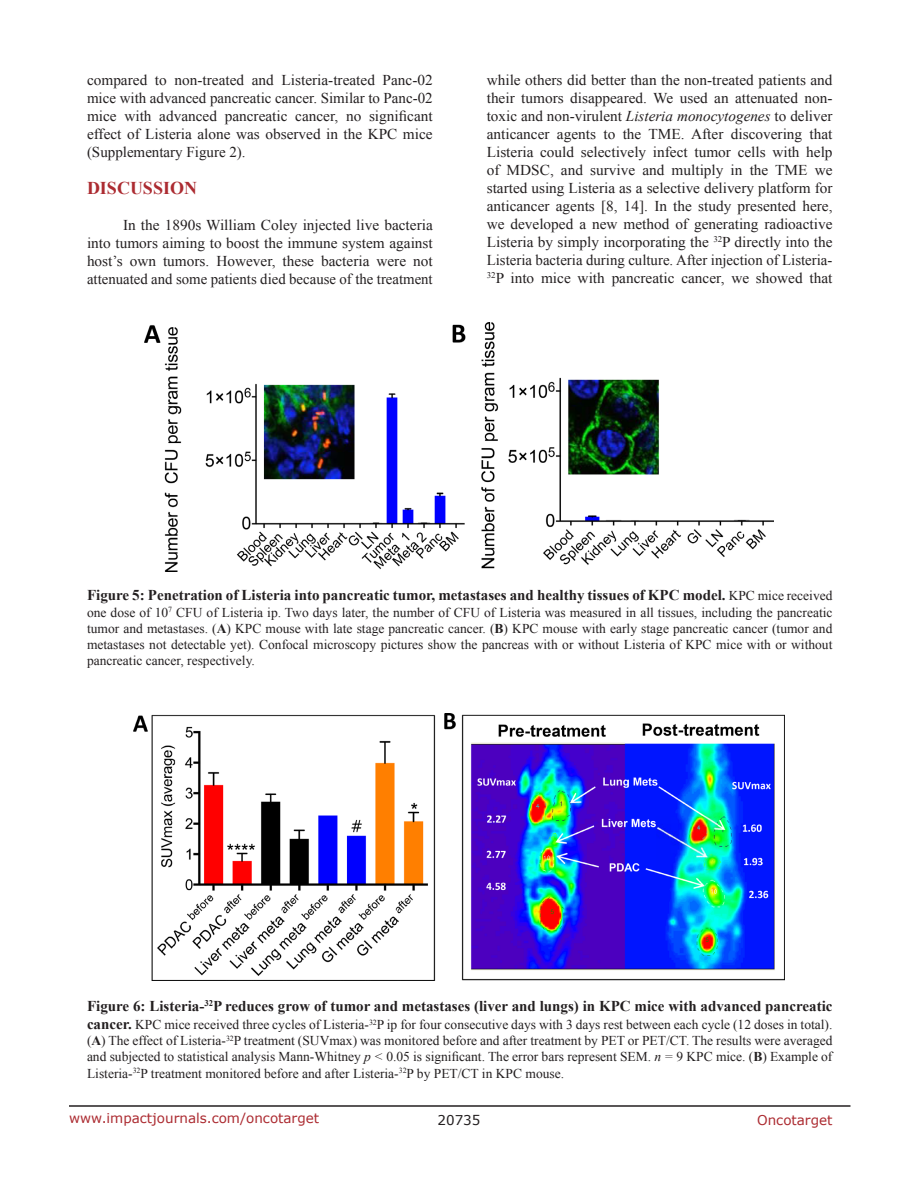
<style>
.page{position:relative;width:918px;height:1188px;background:#fff}
.page>*{position:absolute;margin:0;border:0;box-sizing:border-box;transform-origin:0 0}
.Heading{font:700 18px "Times New Roman";color:#ac2b31}
.BodyText{font:15px/18px "Times New Roman";color:#231f20;text-align:justify}
.FigureText{font:700 15px "Times New Roman";color:#231f20}
.FigureText-2{font:13.5px/16.2px "Times New Roman";color:#231f20;text-align:justify}
.t1{font:13.5px "Verdana";color:#ac2b31}
.t2{font:13.5px "Verdana";color:#231f20}
.s1{font-style:italic}
.s2{font-weight:400;font-size:13.5px}
.s3{font-weight:700}
.s4{font-weight:700;font-size:15px}
</style>
<div class="page">
<hr style="left:69px;top:1105px;width:781px;height:2px;background:#231f20">
<img style="left:144px;top:322px;width:630px;height:249px">
<img style="left:133px;top:714px;width:652px;height:267px">
<p class="BodyText" style="left:87px;top:71px;width:347px">compared to non-treated and Listeria-treated Panc-02 mice with advanced pancreatic cancer. Similar to Panc-02 mice with advanced pancreatic cancer, no significant effect of Listeria alone was observed in the KPC mice (Supplementary Figure 2).</p>
<p class="Heading" style="left:87px;top:176px;width:112px">DISCUSSION</p>
<p class="BodyText" style="left:87px;top:216px;width:347px;text-indent:36px">In the 1890s William Coley injected live bacteria into tumors aiming to boost the immune system against host’s own tumors. However, these bacteria were not attenuated and some patients died because of the treatment</p>
<p class="BodyText" style="left:487px;top:71px;width:347px">while others did better than the non-treated patients and their tumors disappeared. We used an attenuated non&shy;toxic and non-virulent <span class="s1">Listeria monocytogenes</span> to deliver anticancer agents to the TME. After discovering that Listeria could selectively infect tumor cells with help of MDSC, and survive and multiply in the TME we started using Listeria as a selective delivery platform for anticancer agents [8, 14]. In the study presented here, we developed a new method of generating radioactive Listeria by simply incorporating the <sup>32</sup>P directly into the Listeria bacteria during culture. After injection of Listeria-<sup>32</sup>P into mice with pancreatic cancer, we showed that</p>
<p class="FigureText" style="left:87px;top:585px;width:747px">Figure 5: Penetration of Listeria into pancreatic tumor, metastases and healthy tissues of KPC model. <span class="s2">KPC mice received</span></p>
<p class="FigureText-2" style="left:87px;top:604px;width:747px">one dose of 10<sup>7</sup> CFU of Listeria ip. Two days later, the number of CFU of Listeria was measured in all tissues, including the pancreatic tumor and metastases. (<span class="s3">A</span>) KPC mouse with late stage pancreatic cancer. (<span class="s3">B</span>) KPC mouse with early stage pancreatic cancer (tumor and metastases not detectable yet). Confocal microscopy pictures show the pancreas with or without Listeria of KPC mice with or without pancreatic cancer, respectively.</p>
<p class="FigureText" style="left:87px;top:996px;width:747px">Figure 6: Listeria-<sup>32</sup>P reduces grow of tumor and metastases (liver and lungs) in KPC mice with advanced pancreatic</p>
<p class="FigureText-2" style="left:87px;top:1016px;width:747px"><span class="s4">cancer.</span> KPC mice received three cycles of Listeria-<sup>32</sup>P ip for four consecutive days with 3 days rest between each cycle (12 doses in total). (<span class="s3">A</span>) The effect of Listeria-<sup>32</sup>P treatment (SUVmax) was monitored before and after treatment by PET or PET/CT. The results were averaged and subjected to statistical analysis Mann-Whitney <span class="s1">p &lt;</span> 0.05 is significant. The error bars represent SEM. <span class="s1">n =</span> 9 KPC mice. (<span class="s3">B</span>) Example of Listeria-<sup>32</sup>P treatment monitored before and after Listeria-<sup>32</sup>P by PET/CT in KPC mouse.</p>
<p class="t1" style="left:69px;top:1109px;width:252px">www.impactjournals.com/oncotarget</p>
<p class="t2" style="left:438px;top:1111px;width:44px">20735</p>
<p class="t1" style="left:757px;top:1111px;width:77px">Oncotarget</p>
</div>
